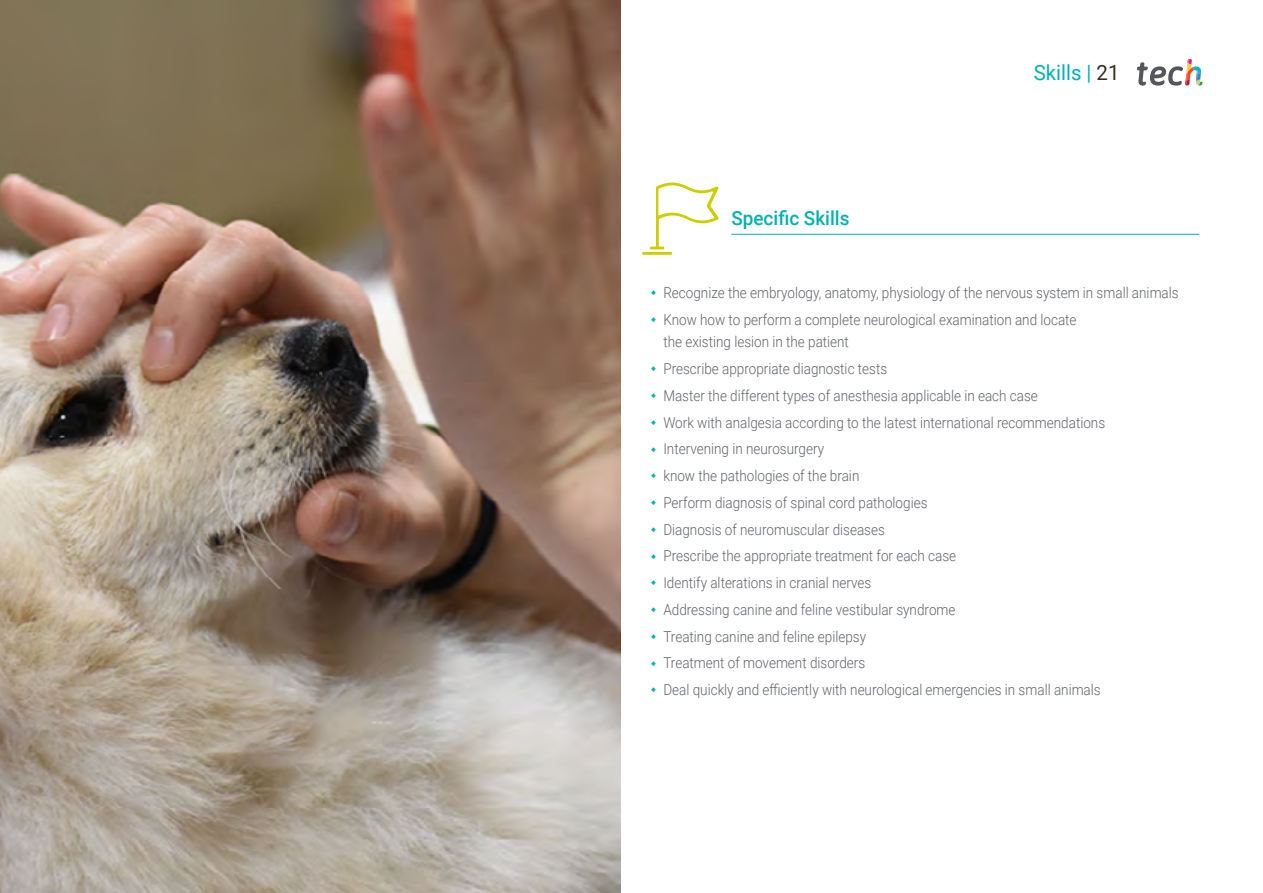
<style>
.page{position:relative;width:1263px;height:893px;background:#fff}
.page>*{position:absolute;margin:0;border:0;box-sizing:border-box;transform-origin:0 0}
.t1{font:21px "Roboto";color:#00b2af}
.t2{font:500 19.5px "Roboto";color:#00b2af}
.t3{font:300 15px/26.7px "Roboto";color:#61646a;scale:.9 1}
.s1{color:#312e20}
</style>
<div class="page">
<img style="left:0;top:0;width:621px;height:893px">
<hr style="left:731px;top:234px;width:468px;height:1px;background:#00b2af">
<hr style="left:642px;top:252px;width:30px;height:3px;background:#cdce00">
<svg style="left:650px;top:182px;width:69px;height:67px"></svg>
<svg style="left:1137px;top:59px;width:65px;height:27px"></svg>
<h2 class="t2" style="left:731px;top:205px;width:120px">Specific Skills</h2>
<h1 class="t1" style="left:1034px;top:57px;width:87px">Skills | <span class="s1">21</span></h1>
<p class="t3" style="left:663px;top:279px;width:574px">Recognize the embryology, anatomy, physiology of the nervous system in small animals<br>Know how to perform a complete neurological examination and locate</p>
<p class="t3" style="left:663px;top:328px;width:492px">the existing lesion in the patient<br>Prescribe appropriate diagnostic tests<br>Master the different types of anesthesia applicable in each case<br>Work with analgesia according to the latest international recommendations Intervening in neurosurgery<br>know the pathologies of the brain<br>Perform diagnosis of spinal cord pathologies<br>Diagnosis of neuromuscular diseases<br>Prescribe the appropriate treatment for each case<br>Identify alterations in cranial nerves<br>Addressing canine and feline vestibular syndrome<br>Treating canine and feline epilepsy<br>Treatment of movement disorders<br>Deal quickly and efficiently with neurological emergencies in small animals</p>
</div>
